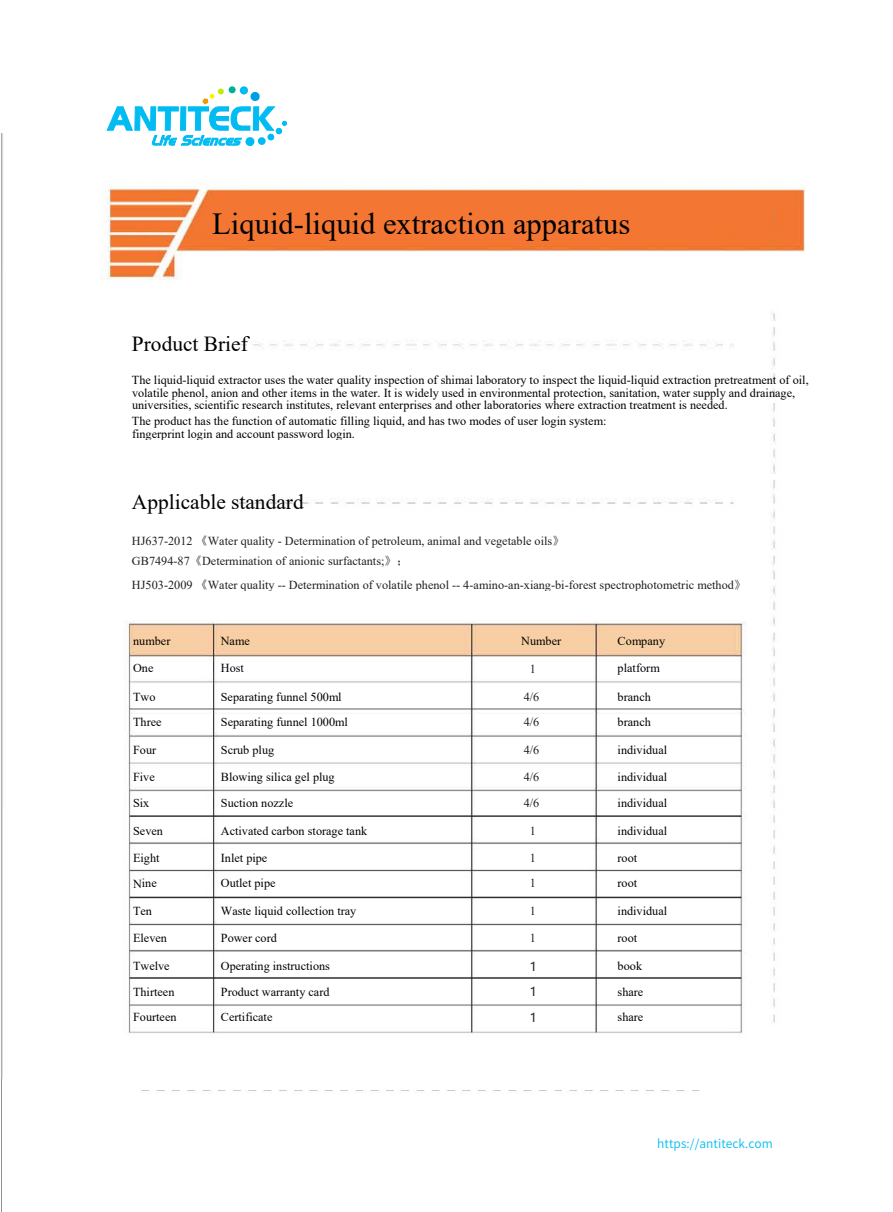
<style>
.page{position:relative;width:893px;height:1212px;background:#fff}
.page>*{position:absolute;margin:0;border:0;box-sizing:border-box;transform-origin:0 0}
.t1{font:30.6px "Times New Roman";color:#000}
.t2{font:21.45px "Times New Roman";color:#000}
.t3{font:12.15px/25.7px "Times New Roman";color:#000}
.t4{font:12.15px/19.8px "Times New Roman";color:#221e1f}
.t5{font:12.15px/25.7px "Microsoft Ya Hei";color:#221e1f;text-align:justify}
.t6{font:12px "Source Han Sans CN";letter-spacing:.005em;color:#00bcf2}
.s1{font-family:"Sim Sun"}
</style>
<div class="page">
<img style="left:1px;top:134px;width:805px;height:1077px">
<div style="left:430px;top:107px;width:405px;height:53px;background:#fff"></div>
<svg style="left:107px;top:88px;width:180px;height:59px"></svg>
<h1 class="t1" style="left:212px;top:202px;width:419px">Liquid-liquid extraction apparatus</h1>
<h2 class="t2" style="left:132px;top:328px;width:117px">Product Brief</h2>
<p class="t3" style="left:132px;top:374px;width:678px;line-height:12.1px">The liquid-liquid extractor uses the water quality inspection of shimai laboratory to inspect the liquid-liquid extraction pretreatment of oil, volatile phenol, anion and other items in the water. It is widely used in environmental protection, sanitation, water supply and drainage, universities, scientific research institutes, relevant enterprises and other laboratories where extraction treatment is needed.</p>
<p class="t3" style="left:132px;top:415px;width:476px;line-height:12.1px">The product has the function of automatic filling liquid, and has two modes of user login system: fingerprint login and account password login.</p>
<h2 class="t2" style="left:132px;top:487px;width:173px">Applicable standard</h2>
<p class="t4" style="left:132px;top:530px;width:434px">HJ637-2012 <span class="s1">《</span>Water quality - Determination of petroleum, animal and vegetable oils<span class="s1">》<br></span>GB7494-87<span class="s1">《</span>Determination of anionic surfactants;<span class="s1">》；</span></p>
<p class="t4" style="left:132px;top:574px;width:616px">HJ503-2009 <span class="s1">《</span>Water quality -- Determination of volatile phenol -- 4-amino-an-xiang-bi-forest spectrophotometric method<span class="s1">》</span></p>
<p class="t3" style="left:133px;top:627px;width:39px">number</p>
<p class="t3" style="left:133px;top:654px;width:22px">One</p>
<p class="t3" style="left:133px;top:683px;width:30px;line-height:25.2px">Two<br>Three</p>
<p class="t3" style="left:133px;top:736px;width:25px">Four</p>
<p class="t3" style="left:133px;top:763px;width:23px;line-height:26.2px">Five<br>Six</p>
<p class="t3" style="left:133px;top:817px;width:31px">Seven</p>
<p class="t3" style="left:133px;top:844px;width:28px">Eight<br>Nine</p>
<p class="t3" style="left:133px;top:897px;width:20px">Ten</p>
<p class="t3" style="left:133px;top:924px;width:35px">Eleven</p>
<p class="t3" style="left:133px;top:952px;width:45px">Twelve<br>Thirteen<br>Fourteen</p>
<p class="t3" style="left:221px;top:627px;width:31px">Name</p>
<p class="t3" style="left:221px;top:654px;width:25px">Host</p>
<p class="t3" style="left:221px;top:683px;width:128px;line-height:25.2px">Separating funnel 500ml<br>Separating funnel 1000ml</p>
<p class="t3" style="left:221px;top:736px;width:55px">Scrub plug</p>
<p class="t3" style="left:221px;top:763px;width:115px;line-height:26.2px">Blowing silica gel plug<br>Suction nozzle</p>
<p class="t3" style="left:221px;top:817px;width:148px">Activated carbon storage tank</p>
<p class="t3" style="left:221px;top:844px;width:56px">Inlet pipe<br>Outlet pipe</p>
<p class="t3" style="left:221px;top:897px;width:137px">Waste liquid collection tray</p>
<p class="t3" style="left:221px;top:924px;width:57px">Power cord</p>
<p class="t3" style="left:221px;top:953px;width:111px;text-align:justify">Operating instructions Product warranty card Certificate</p>
<p class="t3" style="left:521px;top:627px;width:42px">Number</p>
<p class="t4" style="left:530px;top:659px;width:8px">1</p>
<p class="t4" style="left:524px;top:683px;width:17px;line-height:25.2px">4/6<br>4/6</p>
<p class="t4" style="left:524px;top:739px;width:17px">4/6</p>
<p class="t4" style="left:524px;top:763px;width:17px;line-height:26.2px">4/6<br>4/6</p>
<p class="t4" style="left:530px;top:820px;width:8px">1</p>
<p class="t4" style="left:530px;top:844px;width:8px;line-height:25.8px">1<br>1</p>
<p class="t4" style="left:530px;top:897px;width:8px;line-height:26.7px">1<br>1</p>
<p class="t5" style="left:530px;top:953px;width:9px">1<br>1<br>1</p>
<p class="t3" style="left:617px;top:627px;width:49px">Company</p>
<p class="t3" style="left:617px;top:654px;width:44px">platform</p>
<p class="t3" style="left:617px;top:683px;width:35px;line-height:25.2px">branch branch</p>
<p class="t3" style="left:617px;top:736px;width:51px">individual</p>
<p class="t3" style="left:617px;top:763px;width:51px;line-height:26.2px">individual individual</p>
<p class="t3" style="left:617px;top:817px;width:51px">individual</p>
<p class="t3" style="left:617px;top:844px;width:21px">root root</p>
<p class="t3" style="left:617px;top:897px;width:51px">individual</p>
<p class="t3" style="left:617px;top:924px;width:21px">root</p>
<p class="t3" style="left:617px;top:952px;width:27px;text-align:justify">book share share</p>
<p class="t6" style="left:657px;top:1136px;width:117px">https://antiteck.com</p>
</div>
